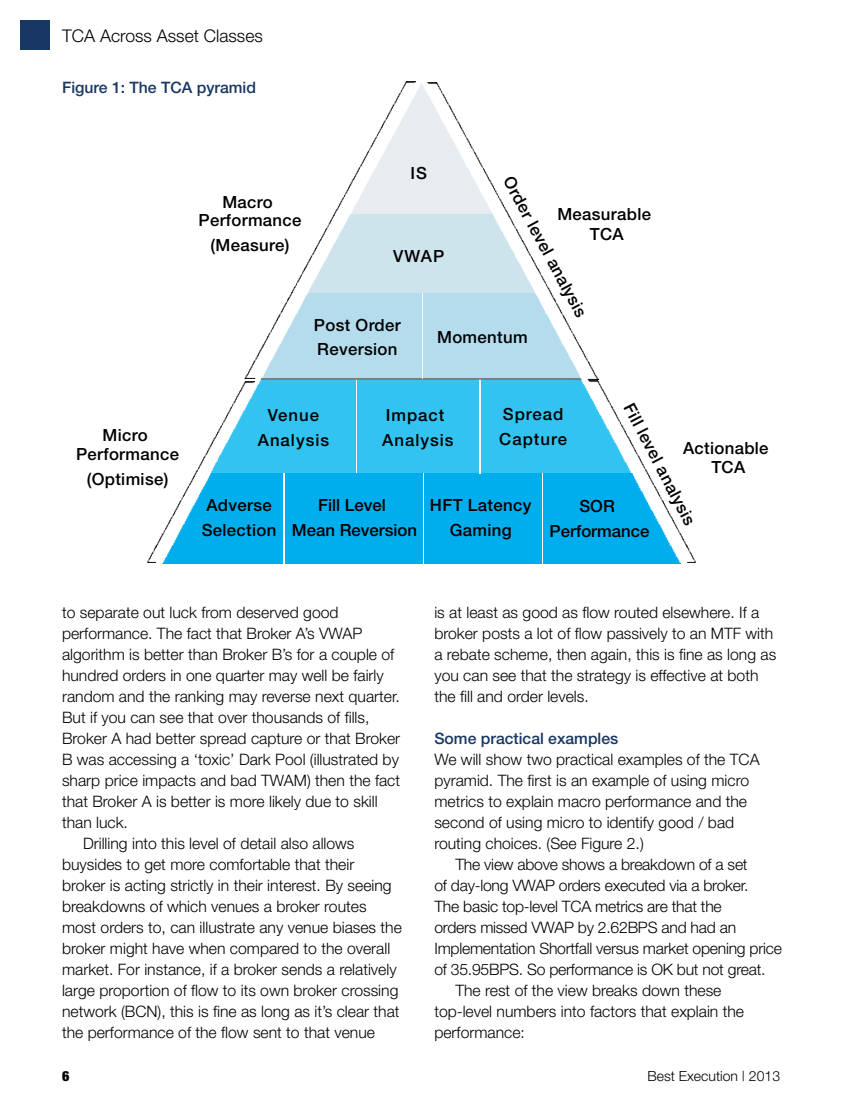
<style>
.page{position:relative;width:844px;height:1117px;background:#fff}
.page>*{position:absolute;margin:0;border:0;box-sizing:border-box;transform-origin:0 0}
.t1{font:300 17.5px "Helvetica Neue";color:#000}
.t2{font:500 16.8px/18.6px "Helvetica Neue";letter-spacing:.02em;color:#000;text-align:center}
.t3{font:500 16.8px/25.2px "Helvetica Neue";letter-spacing:.06em;color:#000}
.t4{font:500 16.8px/25.2px "Helvetica Neue";color:#000;text-align:center}
.t5{font:300 15.75px/21px "Helvetica Neue";color:#000}
.t6{font:500 15.75px "Helvetica Neue";color:#183762}
.t7{font:300 14px "Helvetica Neue";color:#000}
.t8{font:900 condensed 14px "Helvetica Neue";color:#000}
</style>
<div class="page">
<div style="left:20px;top:20px;width:30px;height:30px;background:#183762"></div>
<img style="left:245px;top:184px;width:170px;height:194px">
<img style="left:147px;top:444px;width:107px;height:118px">
<img style="left:588px;top:441px;width:108px;height:121px">
<img style="left:427px;top:183px;width:171px;height:196px">
<img style="left:162px;top:473px;width:518px;height:90px">
<img style="left:284px;top:472px;width:1px;height:91px">
<img style="left:423px;top:472px;width:1px;height:91px">
<img style="left:542px;top:472px;width:1px;height:91px">
<img style="left:211px;top:379px;width:420px;height:93px">
<img style="left:356px;top:379px;width:1px;height:93px">
<img style="left:479px;top:379px;width:1px;height:93px">
<img style="left:261px;top:293px;width:320px;height:86px">
<img style="left:422px;top:293px;width:1px;height:85px">
<img style="left:307px;top:214px;width:228px;height:79px">
<img style="left:350px;top:82px;width:142px;height:131px">
<p class="t1" style="left:62px;top:25px;width:202px">TCA Across Asset Classes</p>
<p class="t6" style="left:62px;top:78px;width:195px">Figure 1: The TCA pyramid</p>
<p class="t2" style="left:198px;top:192px;width:104px">Macro<br>Performance</p>
<p class="t2" style="left:210px;top:236px;width:80px">(Measure)</p>
<p class="t2" style="left:410px;top:164px;width:18px">IS</p>
<p class="t2" style="left:516px;top:173px;width:159px;rotate:62deg">Order level analysis</p>
<p class="t2" style="left:557px;top:204px;width:95px;line-height:19.6px">Measurable<br>TCA</p>
<p class="t2" style="left:393px;top:246px;width:52px">VWAP</p>
<p class="t2" style="left:314px;top:313px;width:88px;line-height:23.3px;text-align:left">Post Order<br>Reversion</p>
<p class="t2" style="left:437px;top:327px;width:92px">Momentum</p>
<p class="t2" style="left:76px;top:425px;width:104px">Micro<br>Performance</p>
<p class="t2" style="left:87px;top:469px;width:83px">(Optimise)</p>
<p class="t2" style="left:636px;top:399px;width:137px;rotate:62deg">Fill level analysis</p>
<p class="t3" style="left:258px;top:402px;width:73px;text-align:center">Venue<br>Analysis</p>
<p class="t3" style="left:499px;top:401px;width:69px">Spread<br>Capture</p>
<p class="t3" style="left:382px;top:402px;width:73px">Impact<br>Analysis</p>
<p class="t2" style="left:682px;top:439px;width:87px">Actionable<br>TCA</p>
<p class="t2" style="left:202px;top:492px;width:76px;line-height:25.2px;text-align:left">Adverse<br>Selection</p>
<p class="t4" style="left:292px;top:492px;width:127px">Fill Level<br>Mean Reversion</p>
<p class="t2" style="left:430px;top:492px;width:103px;line-height:25.2px">HFT Latency<br>Gaming</p>
<p class="t4" style="left:549px;top:493px;width:101px">SOR<br>Performance</p>
<p class="t5" style="left:62px;top:601px;width:278px">to separate out luck from deserved good</p>
<p class="t5" style="left:62px;top:622px;width:302px">performance. The fact that Broker A’s VWAP</p>
<p class="t5" style="left:62px;top:643px;width:334px">algorithm is better than Broker B’s for a couple of</p>
<p class="t5" style="left:62px;top:664px;width:323px">hundred orders in one quarter may well be fairly</p>
<p class="t5" style="left:62px;top:685px;width:339px">random and the ranking may reverse next quarter.</p>
<p class="t5" style="left:62px;top:706px;width:309px">But if you can see that over thousands of fills,</p>
<p class="t5" style="left:62px;top:727px;width:339px">Broker A had better spread capture or that Broker</p>
<p class="t5" style="left:62px;top:748px;width:338px">B was accessing a ‘toxic’ Dark Pool (illustrated by</p>
<p class="t5" style="left:62px;top:769px;width:339px">sharp price impacts and bad TWAM) then the fact</p>
<p class="t5" style="left:62px;top:790px;width:317px">that Broker A is better is more likely due to skill</p>
<p class="t5" style="left:62px;top:811px;width:67px">than luck.</p>
<p class="t5" style="left:83px;top:832px;width:273px">Drilling into this level of detail also allows</p>
<p class="t5" style="left:62px;top:853px;width:294px">buysides to get more comfortable that their</p>
<p class="t5" style="left:62px;top:874px;width:331px">broker is acting strictly in their interest. By seeing</p>
<p class="t5" style="left:62px;top:895px;width:306px">breakdowns of which venues a broker routes</p>
<p class="t5" style="left:62px;top:916px;width:341px">most orders to, can illustrate any venue biases the</p>
<p class="t5" style="left:62px;top:937px;width:329px">broker might have when compared to the overall</p>
<p class="t5" style="left:62px;top:958px;width:336px">market. For instance, if a broker sends a relatively</p>
<p class="t5" style="left:62px;top:979px;width:338px">large proportion of flow to its own broker crossing</p>
<p class="t5" style="left:62px;top:1000px;width:339px">network (BCN), this is fine as long as it’s clear that</p>
<p class="t5" style="left:62px;top:1021px;width:314px">the performance of the flow sent to that venue</p>
<p class="t5" style="left:434px;top:601px;width:343px">is at least as good as flow routed elsewhere. If a broker posts a lot of flow passively to an MTF with a rebate scheme, then again, this is fine as long as you can see that the strategy is effective at both the fill and order levels.</p>
<p class="t6" style="left:434px;top:729px;width:185px">Some practical examples</p>
<p class="t5" style="left:434px;top:748px;width:327px">We will show two practical examples of the TCA pyramid. The first is an example of using micro metrics to explain macro performance and the second of using micro to identify good / bad routing choices. (See Figure 2.)</p>
<p class="t5" style="left:455px;top:853px;width:293px">The view above shows a breakdown of a set</p>
<p class="t5" style="left:434px;top:874px;width:315px">of day-long VWAP orders executed via a broker.</p>
<p class="t5" style="left:434px;top:895px;width:289px">The basic top-level TCA metrics are that the</p>
<p class="t5" style="left:434px;top:916px;width:303px">orders missed VWAP by 2.62BPS and had an</p>
<p class="t5" style="left:434px;top:937px;width:349px">Implementation Shortfall versus market opening price</p>
<p class="t5" style="left:434px;top:958px;width:332px">of 35.95BPS. So performance is OK but not great.</p>
<p class="t5" style="left:455px;top:979px;width:267px">The rest of the view breaks down these</p>
<p class="t5" style="left:434px;top:1000px;width:311px">top-level numbers into factors that explain the</p>
<p class="t5" style="left:434px;top:1021px;width:92px">performance:</p>
<p class="t8" style="left:62px;top:1067px;width:9px">6</p>
<p class="t7" style="left:647px;top:1067px;width:134px">Best Execution | 2013</p>
</div>
